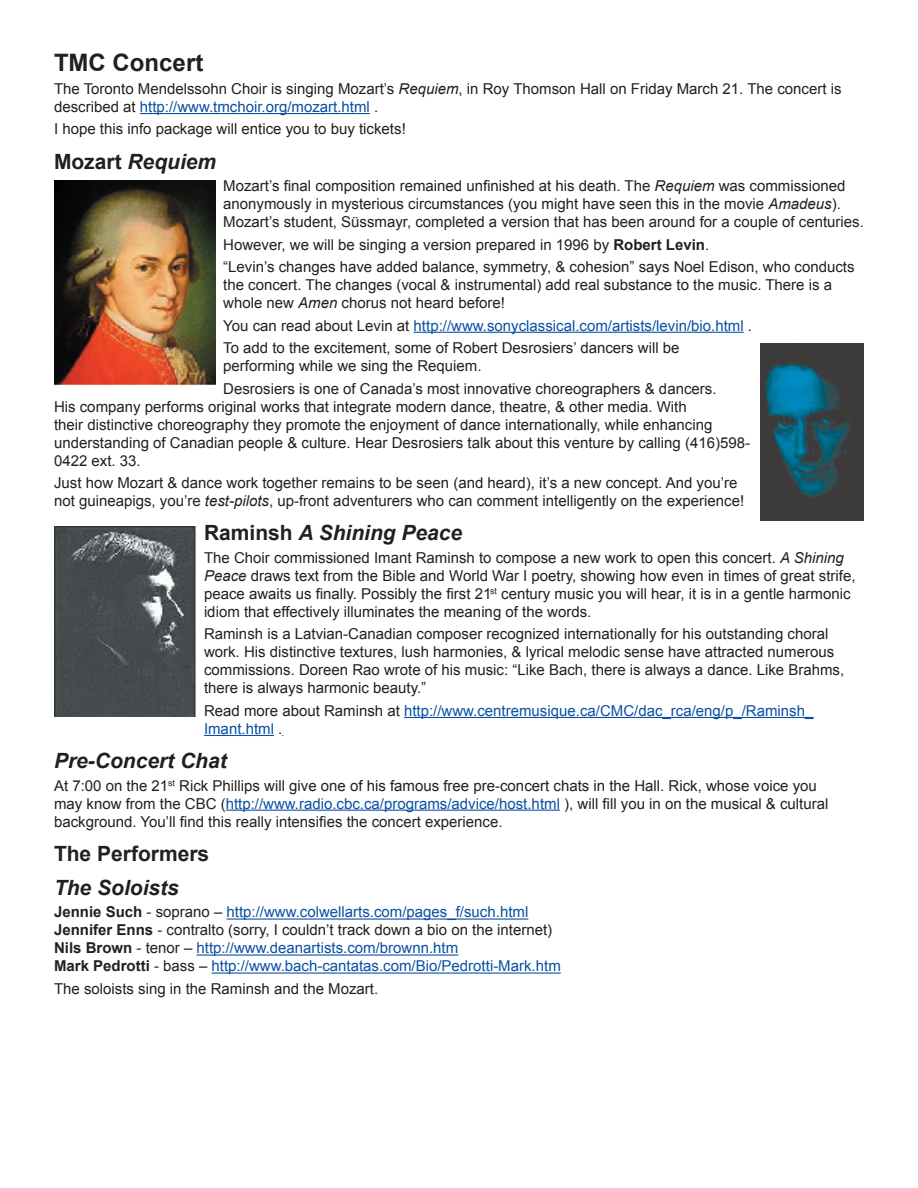
<style>
.page{position:relative;width:918px;height:1188px;background:#fff}
.page>*{position:absolute;margin:0;border:0;box-sizing:border-box;transform-origin:0 0}
.t1{font:700 24px "Arial";color:#231f20}
.t2{font:italic 700 21px "Arial";color:#231f20}
.t3{font:700 21px "Arial";color:#231f20}
.t4{font:15px/18px "Arial";color:#231f20}
.t5{font:15px/18px "Arial";color:#094fa3}
.s1{font-style:italic}
.s2{color:#094fa3}
.s3{font-style:normal}
.s4{font-weight:700}
.s5{color:#231f20}
.s6{font-weight:700;color:#231f20}
</style>
<div class="page">
<hr style="left:140px;top:113px;width:230px;height:1px;background:#094fa3">
<hr style="left:414px;top:332px;width:330px;height:1px;background:#094fa3">
<hr style="left:404px;top:717px;width:409px;height:1px;background:#094fa3">
<hr style="left:204px;top:735px;width:70px;height:1px;background:#094fa3">
<hr style="left:226px;top:810px;width:334px;height:1px;background:#094fa3">
<hr style="left:227px;top:919px;width:301px;height:1px;background:#094fa3">
<hr style="left:197px;top:955px;width:261px;height:1px;background:#094fa3">
<hr style="left:212px;top:973px;width:349px;height:1px;background:#094fa3">
<img style="left:760px;top:344px;width:104px;height:176px">
<img style="left:54px;top:526px;width:142px;height:191px">
<img style="left:54px;top:180px;width:162px;height:205px">
<h1 class="t1" style="left:54px;top:50px;width:151px">TMC Concert</h1>
<p class="t4" style="left:54px;top:80px;width:789px">The Toronto Mendelssohn Choir is singing Mozart’s <span class="s1">Requiem</span>, in Roy Thomson Hall on Friday March 21. The concert is described at <span class="s2">http://www.tmchoir.org/mozart.html</span> .</p>
<p class="t4" style="left:54px;top:120px;width:353px">I hope this info package will entice you to buy tickets!</p>
<h2 class="t2" style="left:54px;top:149px;width:164px"><span class="s3">Mozart</span> Requiem</h2>
<p class="t4" style="left:223px;top:177px;width:642px">Mozart’s final composition remained unfinished at his death. The <span class="s1">Requiem</span> was commissioned anonymously in mysterious circumstances (you might have seen this in the movie <span class="s1">Amadeus</span>).<br>Mozart’s student, Süssmayr, completed a version that has been around for a couple of centuries.</p>
<p class="t4" style="left:223px;top:233px;width:633px;line-height:22.5px">However, we will be singing a version prepared in 1996 by <span class="s4">Robert Levin</span>.<br>“Levin’s changes have added balance, symmetry, &amp; cohesion” says Noel Edison, who conducts</p>
<p class="t4" style="left:223px;top:276px;width:610px">the concert. The changes (vocal &amp; instrumental) add real substance to the music. There is a whole new <span class="s1">Amen</span> chorus not heard before!</p>
<p class="t4" style="left:223px;top:314px;width:530px;line-height:22.5px">You can read about Levin at <span class="s2">http://www.sonyclassical.com/artists/levin/bio.html</span> .<br>To add to the excitement, some of Robert Desrosiers’ dancers will be</p>
<p class="t4" style="left:223px;top:355px;width:495px;line-height:22.5px">performing while we sing the Requiem.<br>Desrosiers is one of Canada’s most innovative choreographers &amp; dancers.</p>
<p class="t4" style="left:54px;top:397px;width:698px">His company performs original works that integrate modern dance, theatre, &amp; other media. With<br>their distinctive choreography they promote the enjoyment of dance internationally, while enhancing understanding of Canadian people &amp; culture. Hear Desrosiers talk about this venture by calling (416)598- 0422 ext. 33.</p>
<p class="t4" style="left:54px;top:474px;width:692px">Just how Mozart &amp; dance work together remains to be seen (and heard), it’s a new concept. And you’re not guineapigs, you’re <span class="s1">test-pilots</span>, up-front adventurers who can comment intelligently on the experience!</p>
<h2 class="t2" style="left:204px;top:521px;width:260px"><span class="s3">Raminsh</span> A Shining Peace</h2>
<p class="t4" style="left:204px;top:549px;width:653px">The Choir commissioned Imant Raminsh to compose a new work to open this concert. <span class="s1">A Shining Peace</span> draws text from the Bible and World War I poetry, showing how even in times of great strife, peace awaits us finally. Possibly the first 21<sup>st</sup> century music you will hear, it is in a gentle harmonic idiom that effectively illuminates the meaning of the words.</p>
<p class="t4" style="left:204px;top:625px;width:642px">Raminsh is a Latvian-Canadian composer recognized internationally for his outstanding choral work. His distinctive textures, lush harmonies, &amp; lyrical melodic sense have attracted numerous commissions. Doreen Rao wrote of his music: “Like Bach, there is always a dance. Like Brahms, there is always harmonic beauty.”</p>
<p class="t5" style="left:204px;top:702px;width:611px"><span class="s5">Read more about Raminsh at</span> http://www.centremusique.ca/CMC/dac_rca/eng/p_/Raminsh_<br>Imant.html <span class="s5">.</span></p>
<h2 class="t2" style="left:54px;top:749px;width:174px">Pre-Concert Chat</h2>
<p class="t4" style="left:54px;top:776px;width:776px">At 7:00 on the 21<sup>st</sup> Rick Phillips will give one of his famous free pre-concert chats in the Hall. Rick, whose voice you may know from the CBC (<span class="s2">http://www.radio.cbc.ca/programs/advice/host.html</span> ), will fill you in on the musical &amp; cultural background. You’ll find this really intensifies the concert experience.</p>
<h2 class="t3" style="left:54px;top:842px;width:157px">The Performers</h2>
<h2 class="t2" style="left:54px;top:876px;width:126px">The Soloists</h2>
<p class="t5" style="left:54px;top:903px;width:508px"><span class="s6">Jennie Such</span> <span class="s5">- soprano –</span> http://www.colwellarts.com/pages_f/such.html <span class="s6">Jennifer Enns</span> <span class="s5">- contralto (sorry, I couldn’t track down a bio on the internet)<br></span><span class="s6">Nils Brown</span> <span class="s5">- tenor –</span> http://www.deanartists.com/brownn.htm<br><span class="s6">Mark Pedrotti</span> <span class="s5">- bass –</span> http://www.bach-cantatas.com/Bio/Pedrotti-Mark.htm</p>
<p class="t4" style="left:54px;top:980px;width:326px">The soloists sing in the Raminsh and the Mozart.</p>
</div>
